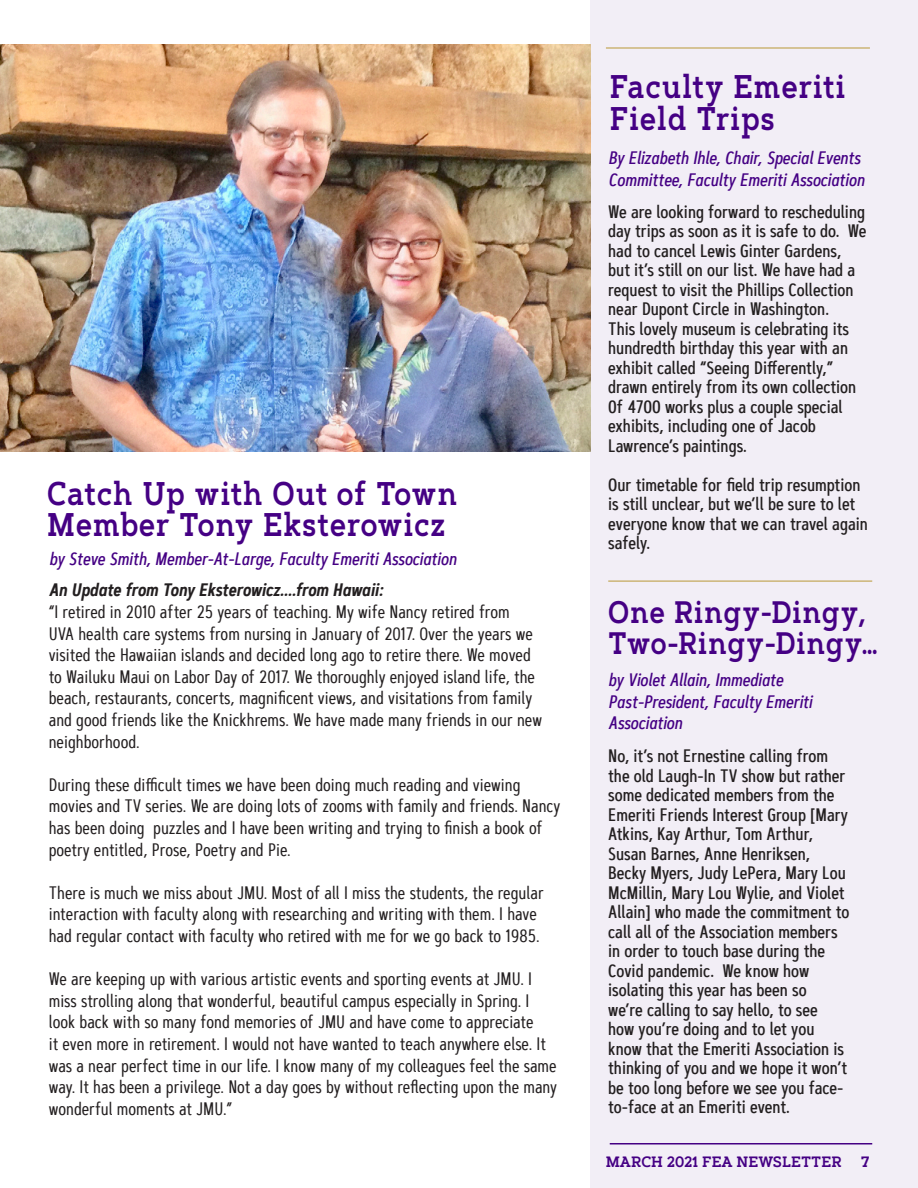
<style>
.page{position:relative;width:918px;height:1188px;background:#fff}
.page>*{position:absolute;margin:0;border:0;box-sizing:border-box;transform-origin:0 0}
.Body_1_Blue{font:600 32.85px/31.5px "Artegra Slab";letter-spacing:.04em;color:#450084;scale:.83 1}
.Body_1_Blue-2{font:600 31.05px/31.5px "Artegra Slab";letter-spacing:.04em;color:#450084;scale:.83 1}
.t1{font:18px/21.6px "Artegra Sans Cn";color:#231f20}
.t2{font:500 18px/19.5px "Artegra Sans Cn";color:#231f20}
.Body_1_Blue-3{font:18px/21.6px "Artegra Sans Cn Medium It";color:#450084}
.t3{font:18px "Artegra Sans Cn S Bold It";color:#231f20}
.t4{font:600 15px "Artegra Slab";color:#450084;scale:.92 1}
.t5{font:600 15px "Artegra Slab";color:#450084}
</style>
<div class="page">
<div style="left:590px;top:0;width:328px;height:1188px;background:#f2eef6"></div>
<hr style="left:608px;top:580px;width:264px;height:2px;background:#ccb576">
<hr style="left:606px;top:47px;width:264px;height:2px;background:#ccb576">
<img style="left:0;top:44px;width:590px;height:407px">
<p class="Body_1_Blue" style="left:47px;top:478px;width:496px">Catch Up with Out of Town<br>Member Tony Eksterowicz</p>
<p class="Body_1_Blue-3" style="left:49px;top:548px;width:409px">by Steve Smith, Member-At-Large, Faculty Emeriti Association</p>
<p class="t3" style="left:49px;top:577px;width:336px">An Update from Tony Eksterowicz....from Hawaii:</p>
<p class="t1" style="left:49px;top:601px;width:495px">“I retired in 2010 after 25 years of teaching. My wife Nancy retired from<br>UVA health care systems from nursing in January of 2017. Over the years we visited the Hawaiian islands and decided long ago to retire there. We moved to Wailuku Maui on Labor Day of 2017. We thoroughly enjoyed island life, the beach, restaurants, concerts, magnificent views, and visitations from family and good friends like the Knickhrems. We have made many friends in our new neighborhood.</p>
<p class="t1" style="left:49px;top:773px;width:513px">During these difficult times we have been doing much reading and viewing movies and TV series. We are doing lots of zooms with family and friends. Nancy has been doing puzzles and I have been writing and trying to finish a book of poetry entitled, Prose, Poetry and Pie.</p>
<p class="t1" style="left:49px;top:881px;width:497px">There is much we miss about JMU. Most of all I miss the students, the regular interaction with faculty along with researching and writing with them. I have had regular contact with faculty who retired with me for we go back to 1985.</p>
<p class="t1" style="left:49px;top:968px;width:510px">We are keeping up with various artistic events and sporting events at JMU. I miss strolling along that wonderful, beautiful campus especially in Spring. I look back with so many fond memories of JMU and have come to appreciate<br>it even more in retirement. I would not have wanted to teach anywhere else. It was a near perfect time in our life. I know many of my colleagues feel the same way. It has been a privilege. Not a day goes by without reflecting upon the many wonderful moments at JMU.”</p>
<p class="Body_1_Blue" style="left:610px;top:71px;width:285px">Faculty Emeriti<br>Field Trips</p>
<p class="Body_1_Blue-3" style="left:608px;top:147px;width:258px">By Elizabeth Ihle, Chair, Special Events<br>Committee, Faculty Emeriti Association</p>
<p class="t2" style="left:608px;top:202px;width:260px">We are looking forward to rescheduling day trips as soon as it is safe to do. We had to cancel Lewis Ginter Gardens, but it’s still on our list. We have had a request to visit the Phillips Collection near Dupont Circle in Washington.<br>This lovely museum is celebrating its hundredth birthday this year with an exhibit called “Seeing Differently,” drawn entirely from its own collection 0f 4700 works plus a couple special exhibits, including one of Jacob Lawrence’s paintings.</p>
<p class="t2" style="left:608px;top:475px;width:261px">Our timetable for field trip resumption is still unclear, but we’ll be sure to let everyone know that we can travel again safely.</p>
<p class="Body_1_Blue-2" style="left:608px;top:596px;width:326px">One Ringy-Dingy,<br>Two-Ringy-Dingy…</p>
<p class="Body_1_Blue-3" style="left:608px;top:669px;width:205px">by Violet Allain, Immediate<br>Past-President, Faculty Emeriti<br>Association</p>
<p class="t2" style="left:608px;top:746px;width:243px">No, it’s not Ernestine calling from the old Laugh-In TV show but rather some dedicated members from the<br>Emeriti Friends Interest Group [Mary<br>Atkins, Kay Arthur, Tom Arthur,<br>Susan Barnes, Anne Henriksen,<br>Becky Myers, Judy LePera, Mary Lou<br>McMillin, Mary Lou Wylie, and Violet<br>Allain] who made the commitment to call all of the Association members in order to touch base during the<br>Covid pandemic. We know how isolating this year has been so<br>we’re calling to say hello, to see<br>how you’re doing and to let you know that the Emeriti Association is thinking of you and we hope it won’t be too long before we see you face&shy;to-face at an Emeriti event.</p>
<p class="t4" style="left:606px;top:1151px;width:258px">MARCH 2021 FEA NEWSLETTER</p>
<p class="t5" style="left:861px;top:1151px;width:11px">7</p>
</div>
